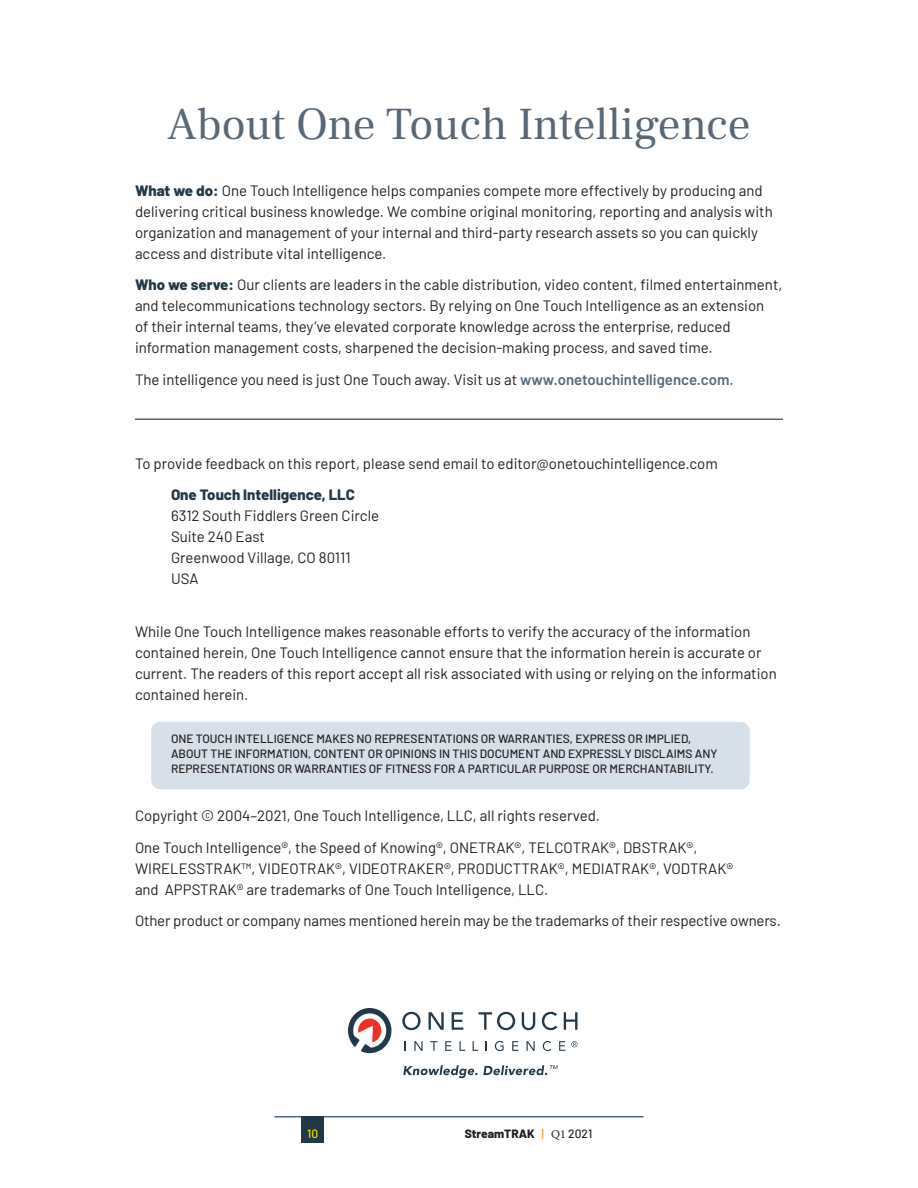
<style>
.page{position:relative;width:918px;height:1188px;background:#fff}
.page>*{position:absolute;margin:0;border:0;box-sizing:border-box;transform-origin:0 0}
.t1{font:45px "Frank Ruhl Libre";color:#586876}
.t2{font:15px/21px "Barlow";color:#231f20}
.t3{font:800 15px "Barlow";color:#223847}
.t4{font:500 12px/15px "Barlow";color:#231f20}
.t5{font:800 12px "Barlow";color:#231f20}
.t6{font:500 12px "Barlow";color:#fcdf01}
.s1{font-weight:800;color:#223847}
.s2{font-weight:600;color:#586876}
.s3{font-weight:500;color:#f89c23}
.s4{font-family:"Minion Pro";font-weight:400}
.s5{font-weight:500}
</style>
<div class="page">
<div style="left:151px;top:722px;width:599px;height:67px;background:#d7dfe9;border-radius:9px"></div>
<hr style="left:274px;top:1116px;width:370px;height:2px;background:#586876">
<div style="left:302px;top:1116px;width:22px;height:27px;background:#223847"></div>
<svg style="left:414px;top:1041px;width:9px;height:10px"></svg>
<svg style="left:430px;top:1041px;width:8px;height:10px"></svg>
<svg style="left:445px;top:1041px;width:7px;height:10px"></svg>
<svg style="left:460px;top:1041px;width:5px;height:10px"></svg>
<svg style="left:473px;top:1041px;width:5px;height:10px"></svg>
<svg style="left:495px;top:1041px;width:9px;height:10px"></svg>
<svg style="left:512px;top:1041px;width:7px;height:10px"></svg>
<svg style="left:527px;top:1041px;width:8px;height:10px"></svg>
<svg style="left:543px;top:1041px;width:8px;height:10px"></svg>
<svg style="left:559px;top:1041px;width:6px;height:10px"></svg>
<svg style="left:429px;top:1012px;width:15px;height:18px"></svg>
<svg style="left:452px;top:1012px;width:11px;height:18px"></svg>
<svg style="left:478px;top:1012px;width:37px;height:18px"></svg>
<svg style="left:522px;top:1012px;width:13px;height:18px"></svg>
<svg style="left:542px;top:1012px;width:15px;height:18px"></svg>
<svg style="left:564px;top:1012px;width:14px;height:18px"></svg>
<svg style="left:402px;top:1012px;width:19px;height:18px"></svg>
<svg style="left:348px;top:1008px;width:43px;height:45px"></svg>
<svg style="left:571px;top:1041px;width:7px;height:6px"></svg>
<svg style="left:403px;top:1065px;width:155px;height:13px"></svg>
<hr style="left:135px;top:418px;width:648px;height:2px;background:#586876">
<h1 class="t1" style="left:167px;top:96px;width:585px">About One Touch Intelligence</h1>
<p class="t2" style="left:135px;top:179px;width:639px"><span class="s1">What we do:</span> One Touch Intelligence helps companies compete more effectively by producing and delivering critical business knowledge. We combine original monitoring, reporting and analysis with organization and management of your internal and third-party research assets so you can quickly access and distribute vital intelligence.</p>
<p class="t2" style="left:135px;top:273px;width:649px"><span class="s1">Who we serve:</span> Our clients are leaders in the cable distribution, video content, filmed entertainment, and telecommunications technology sectors. By relying on One Touch Intelligence as an extension<br>of their internal teams, they’ve elevated corporate knowledge across the enterprise, reduced information management costs, sharpened the decision-making process, and saved time.</p>
<p class="t2" style="left:135px;top:368px;width:600px">The intelligence you need is just One Touch away. Visit us at <span class="s2">www.onetouchintelligence.com</span>.</p>
<p class="t2" style="left:135px;top:452px;width:584px">To provide feedback on this report, please send email to editor@onetouchintelligence.com</p>
<p class="t3" style="left:171px;top:484px;width:185px">One Touch Intelligence, LLC</p>
<p class="t2" style="left:171px;top:504px;width:210px">6312 South Fiddlers Green Circle<br>Suite 240 East<br>Greenwood Village, CO 80111<br>USA</p>
<p class="t2" style="left:135px;top:620px;width:643px">While One Touch Intelligence makes reasonable efforts to verify the accuracy of the information contained herein, One Touch Intelligence cannot ensure that the information herein is accurate or current. The readers of this report accept all risk associated with using or relying on the information contained herein.</p>
<p class="t4" style="left:171px;top:731px;width:548px">ONE TOUCH INTELLIGENCE MAKES NO REPRESENTATIONS OR WARRANTIES, EXPRESS OR IMPLIED,<br>ABOUT THE INFORMATION, CONTENT OR OPINIONS IN THIS DOCUMENT AND EXPRESSLY DISCLAIMS ANY<br>REPRESENTATIONS OR WARRANTIES OF FITNESS FOR A PARTICULAR PURPOSE OR MERCHANTABILITY.</p>
<p class="t2" style="left:135px;top:799px;width:564px;line-height:31.5px">Copyright © 2004–2021, One Touch Intelligence, LLC, all rights reserved.<br>One Touch Intelligence®, the Speed of Knowing®, ONETRAK®, TELCOTRAK®, DBSTRAK®,</p>
<p class="t2" style="left:135px;top:857px;width:600px">WIRELESSTRAK™, VIDEOTRAK®, VIDEOTRAKER®, PRODUCTTRAK®, MEDIATRAK®, VODTRAK® and APPSTRAK® are trademarks of One Touch Intelligence, LLC.</p>
<p class="t2" style="left:135px;top:909px;width:647px">Other product or company names mentioned herein may be the trademarks of their respective owners.</p>
<p class="t6" style="left:307px;top:1125px;width:13px">10</p>
<p class="t5" style="left:465px;top:1125px;width:129px">StreamTRAK <span class="s3">|</span> <span class="s4">Q1</span> <span class="s5">2021</span></p>
</div>
